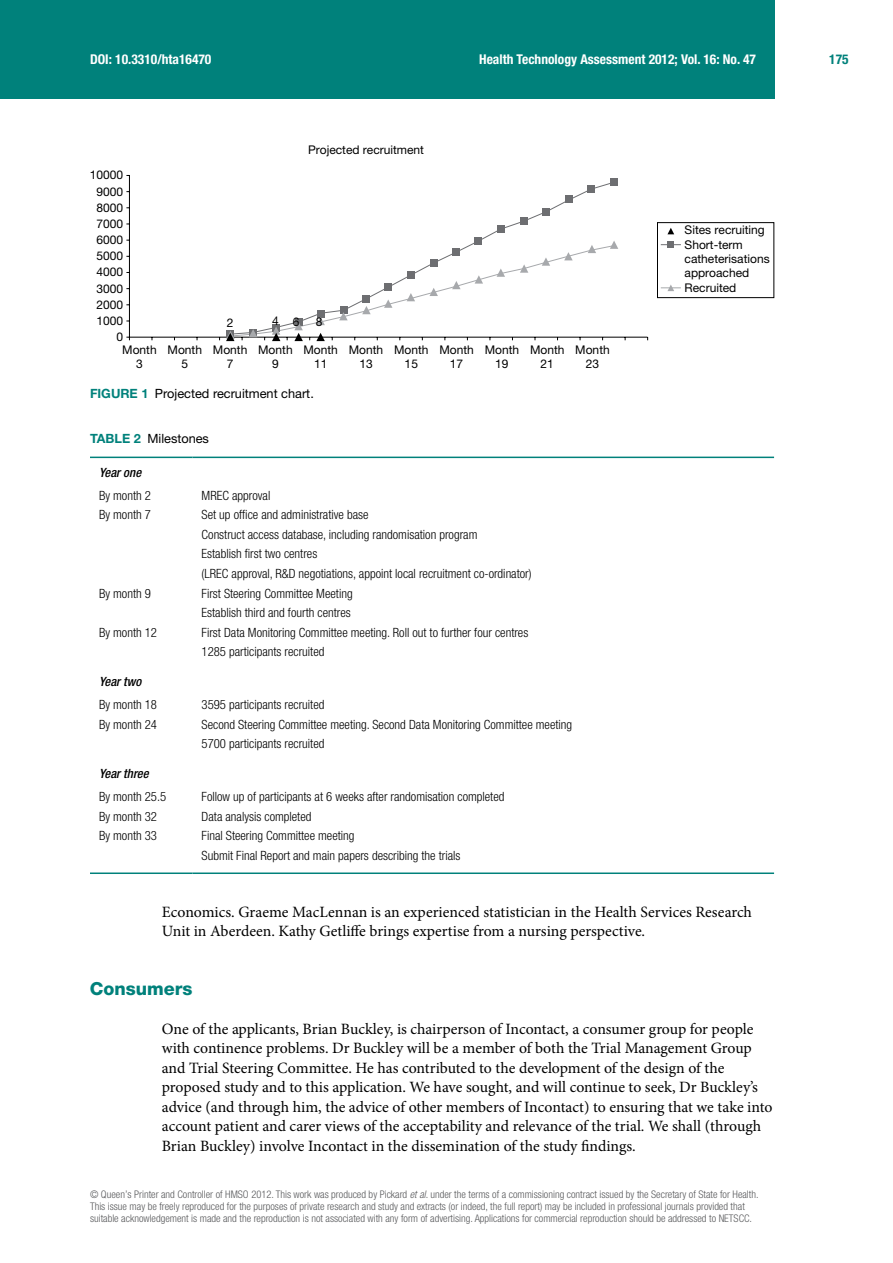
<style>
.page{position:relative;width:893px;height:1263px;background:#fff}
.page>*{position:absolute;margin:0;border:0;box-sizing:border-box;transform-origin:0 0}
.t1{font:800 18px "Helvetica Neue LT Pro";color:#00817b}
.t2{font:15.75px/19.5px "Minion Pro";color:#000}
.t3{font:700 condensed 13.5px "Helvetica Neue LT Pro";color:#fff}
.t4{font:700 condensed 13.5px "Helvetica Neue LT Pro";color:#00817b}
.t5{font:300 condensed 12.75px/19.6px "Helvetica Neue LT Pro";color:#000}
.t6{font:12.75px "Helvetica Neue LT Pro";color:#000}
.t7{font:italic 500 condensed 12.75px "Helvetica Neue LT Pro";color:#000}
.t8{font:12px/14.4px "Helvetica Neue";color:#000;text-align:center}
.t9{font:300 condensed 10.5px/12px "Helvetica Neue LT Pro";color:#58595b}
.s1{font-weight:700;color:#00817b}
.s2{font-style:italic}
</style>
<div class="page">
<div style="left:0;top:0;width:774px;height:99px;background:#00817b"></div>
<svg style="left:126px;top:175px;width:522px;height:166px"></svg>
<svg style="left:230px;top:181px;width:385px;height:60px"></svg>
<div style="left:475px;top:238px;width:7px;height:7px;background:#6d6e71"></div>
<div style="left:497px;top:226px;width:7px;height:7px;background:#6d6e71"></div>
<div style="left:520px;top:218px;width:8px;height:7px;background:#6d6e71"></div>
<div style="left:542px;top:208px;width:7px;height:7px;background:#6d6e71"></div>
<div style="left:565px;top:196px;width:7px;height:7px;background:#6d6e71"></div>
<div style="left:588px;top:185px;width:7px;height:7px;background:#6d6e71"></div>
<div style="left:611px;top:179px;width:7px;height:7px;background:#6d6e71"></div>
<svg style="left:226px;top:241px;width:392px;height:100px"></svg>
<svg style="left:661px;top:242px;width:20px;height:6px"></svg>
<svg style="left:667px;top:228px;width:7px;height:6px"></svg>
<svg style="left:661px;top:285px;width:20px;height:6px"></svg>
<div style="left:657px;top:222px;width:117px;height:76px;border:1px solid #000"></div>
<hr style="left:193px;top:872px;width:581px;height:2px;background:#00817b">
<hr style="left:90px;top:872px;width:103px;height:2px;background:#00817b">
<hr style="left:90px;top:457px;width:103px;height:1px;background:#00817b">
<hr style="left:193px;top:457px;width:581px;height:1px;background:#00817b">
<p class="t3" style="left:90px;top:51px;width:123px">DOI: 10.3310/hta16470</p>
<p class="t3" style="left:479px;top:51px;width:278px">Health Technology Assessment 2012; Vol. 16: No. 47</p>
<p class="t4" style="left:829px;top:51px;width:21px">175</p>
<p class="t8" style="left:308px;top:143px;width:118px">Projected recruitment</p>
<p class="t8" style="left:90px;top:167px;width:35px;line-height:16.2px;text-align:right">10000<br>9000<br>8000<br>7000<br>6000<br>5000<br>4000<br>3000<br>2000<br>1000<br>0</p>
<p class="t8" style="left:227px;top:315px;width:8px">2</p>
<p class="t8" style="left:272px;top:314px;width:29px">4 6</p>
<p class="t8" style="left:316px;top:314px;width:8px">8</p>
<p class="t8" style="left:258px;top:342px;width:36px">Month<br>9</p>
<p class="t8" style="left:303px;top:342px;width:36px">Month<br>11</p>
<p class="t8" style="left:349px;top:342px;width:36px">Month<br>13</p>
<p class="t8" style="left:122px;top:342px;width:36px">Month<br>3</p>
<p class="t8" style="left:168px;top:342px;width:36px">Month<br>5</p>
<p class="t8" style="left:213px;top:342px;width:36px">Month<br>7</p>
<p class="t6" style="left:90px;top:385px;width:225px"><span class="s1">FIGURE 1</span> Projected recruitment chart.</p>
<p class="t8" style="left:394px;top:342px;width:36px">Month<br>15</p>
<p class="t8" style="left:439px;top:342px;width:36px">Month<br>17</p>
<p class="t8" style="left:485px;top:342px;width:36px">Month<br>19</p>
<p class="t8" style="left:530px;top:342px;width:36px">Month<br>21</p>
<p class="t8" style="left:575px;top:342px;width:36px">Month<br>23</p>
<p class="t6" style="left:90px;top:431px;width:121px"><span class="s1">TABLE 2</span> Milestones</p>
<p class="t7" style="left:99px;top:465px;width:44px">Year one</p>
<p class="t5" style="left:99px;top:485px;width:53px">By month 2</p>
<p class="t5" style="left:202px;top:485px;width:70px">MREC approval</p>
<p class="t5" style="left:99px;top:505px;width:53px">By month 7</p>
<p class="t5" style="left:202px;top:505px;width:332px">Set up office and administrative base<br>Construct access database, including randomisation program<br>Establish first two centres<br>(LREC approval, R&amp;D negotiations, appoint local recruitment co-ordinator)</p>
<p class="t5" style="left:99px;top:583px;width:53px">By month 9</p>
<p class="t5" style="left:202px;top:583px;width:153px">First Steering Committee Meeting<br>Establish third and fourth centres</p>
<p class="t5" style="left:99px;top:622px;width:60px">By month 12</p>
<p class="t5" style="left:202px;top:622px;width:328px">First Data Monitoring Committee meeting. Roll out to further four centres<br>1285 participants recruited</p>
<p class="t7" style="left:99px;top:674px;width:44px">Year two</p>
<p class="t5" style="left:99px;top:695px;width:60px">By month 18</p>
<p class="t5" style="left:202px;top:695px;width:124px">3595 participants recruited</p>
<p class="t5" style="left:99px;top:714px;width:60px">By month 24</p>
<p class="t5" style="left:202px;top:714px;width:372px">Second Steering Committee meeting. Second Data Monitoring Committee meeting<br>5700 participants recruited</p>
<p class="t7" style="left:99px;top:766px;width:51px">Year three</p>
<p class="t5" style="left:99px;top:787px;width:69px">By month 25.5</p>
<p class="t5" style="left:202px;top:787px;width:304px">Follow up of participants at 6 weeks after randomisation completed</p>
<p class="t5" style="left:99px;top:806px;width:60px">By month 32</p>
<p class="t5" style="left:202px;top:806px;width:111px">Data analysis completed</p>
<p class="t5" style="left:99px;top:826px;width:60px">By month 33</p>
<p class="t5" style="left:202px;top:826px;width:260px">Final Steering Committee meeting<br>Submit Final Report and main papers describing the trials</p>
<p class="t8" style="left:685px;top:223px;width:87px;text-align:left">Sites recruiting<br>Short-term catheterisations approached<br>Recruited</p>
<p class="t2" style="left:162px;top:902px;width:592px">Economics. Graeme MacLennan is an experienced statistician in the Health Services Research<br>Unit in Aberdeen. Kathy Getliffe brings expertise from a nursing perspective.</p>
<h1 class="t1" style="left:90px;top:977px;width:104px">Consumers</h1>
<p class="t2" style="left:162px;top:1019px;width:612px">One of the applicants, Brian Buckley, is chairperson of Incontact, a consumer group for people with continence problems. Dr Buckley will be a member of both the Trial Management Group and Trial Steering Committee. He has contributed to the development of the design of the proposed study and to this application. We have sought, and will continue to seek, Dr Buckley’s advice (and through him, the advice of other members of Incontact) to ensuring that we take into account patient and carer views of the acceptability and relevance of the trial. We shall (through Brian Buckley) involve Incontact in the dissemination of the study findings.</p>
<p class="t9" style="left:90px;top:1189px;width:670px">© Queen’s Printer and Controller of HMSO 2012. This work was produced by Pickard <span class="s2">et al</span>. under the terms of a commissioning contract issued by the Secretary of State for Health.<br>This issue may be freely reproduced for the purposes of private research and study and extracts (or indeed, the full report) may be included in professional journals provided that suitable acknowledgement is made and the reproduction is not associated with any form of advertising. Applications for commercial reproduction should be addressed to NETSCC.</p>
</div>
